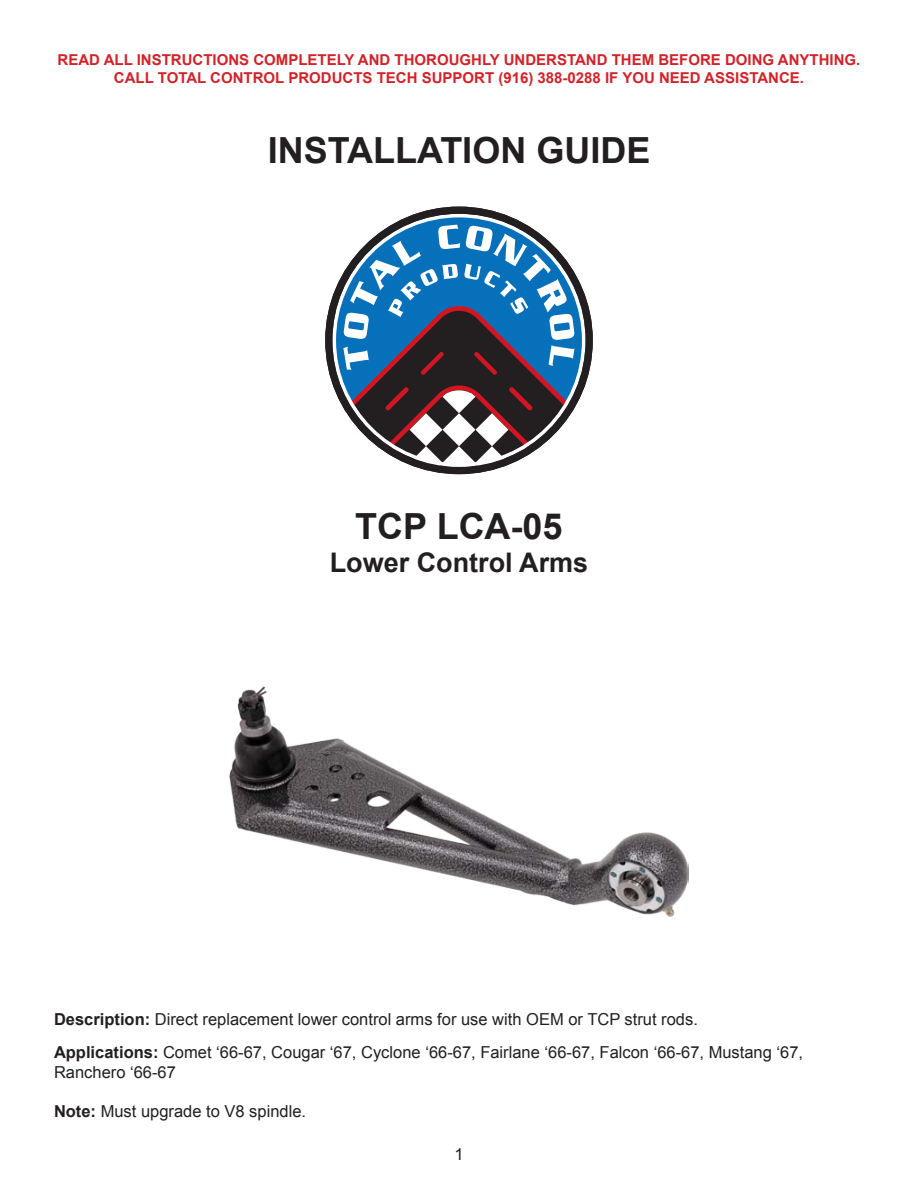
<style>
.page{position:relative;width:918px;height:1188px;background:#fff}
.page>*{position:absolute;margin:0;border:0;box-sizing:border-box;transform-origin:0 0}
.Heading_1{font:700 36px "Arial";color:#231f20}
.Heading_2{font:700 27px "Arial";color:#231f20}
.Body_Text{font:16.5px/19.8px "Arial";color:#231f20}
.t1{font:700 15px/18px "Arial";color:#d1232a;text-align:center}
.s1{font-weight:700}
</style>
<div class="page">
<div style="left:325px;top:207px;width:268px;height:267px;border:7px solid #231f20;border-radius:50%"></div>
<svg style="left:334px;top:225px;width:250px;height:243px"></svg>
<img style="left:230px;top:686px;width:459px;height:231px">
<p class="t1" style="left:58px;top:51px;width:804px">READ ALL INSTRUCTIONS COMPLETELY AND THOROUGHLY UNDERSTAND THEM BEFORE DOING ANYTHING.<br>CALL TOTAL CONTROL PRODUCTS TECH SUPPORT (916) 388-0288 IF YOU NEED ASSISTANCE.</p>
<p class="Heading_1" style="left:268px;top:126px;width:384px">INSTALLATION GUIDE</p>
<p class="Heading_1" style="left:355px;top:503px;width:209px">TCP LCA-05</p>
<p class="Heading_2" style="left:330px;top:544px;width:260px">Lower Control Arms</p>
<p class="Body_Text" style="left:54px;top:1009px;width:645px"><span class="s1">Description:</span> Direct replacement lower control arms for use with OEM or TCP strut rods.</p>
<p class="Body_Text" style="left:54px;top:1042px;width:751px"><span class="s1">Applications:</span> Comet ‘66-67, Cougar ‘67, Cyclone ‘66-67, Fairlane ‘66-67, Falcon ‘66-67, Mustang ‘67,<br>Ranchero ‘66-67</p>
<p class="Body_Text" style="left:54px;top:1102px;width:254px"><span class="s1">Note:</span> Must upgrade to V8 spindle.</p>
<p class="Body_Text" style="left:454px;top:1144px;width:11px">1</p>
</div>
